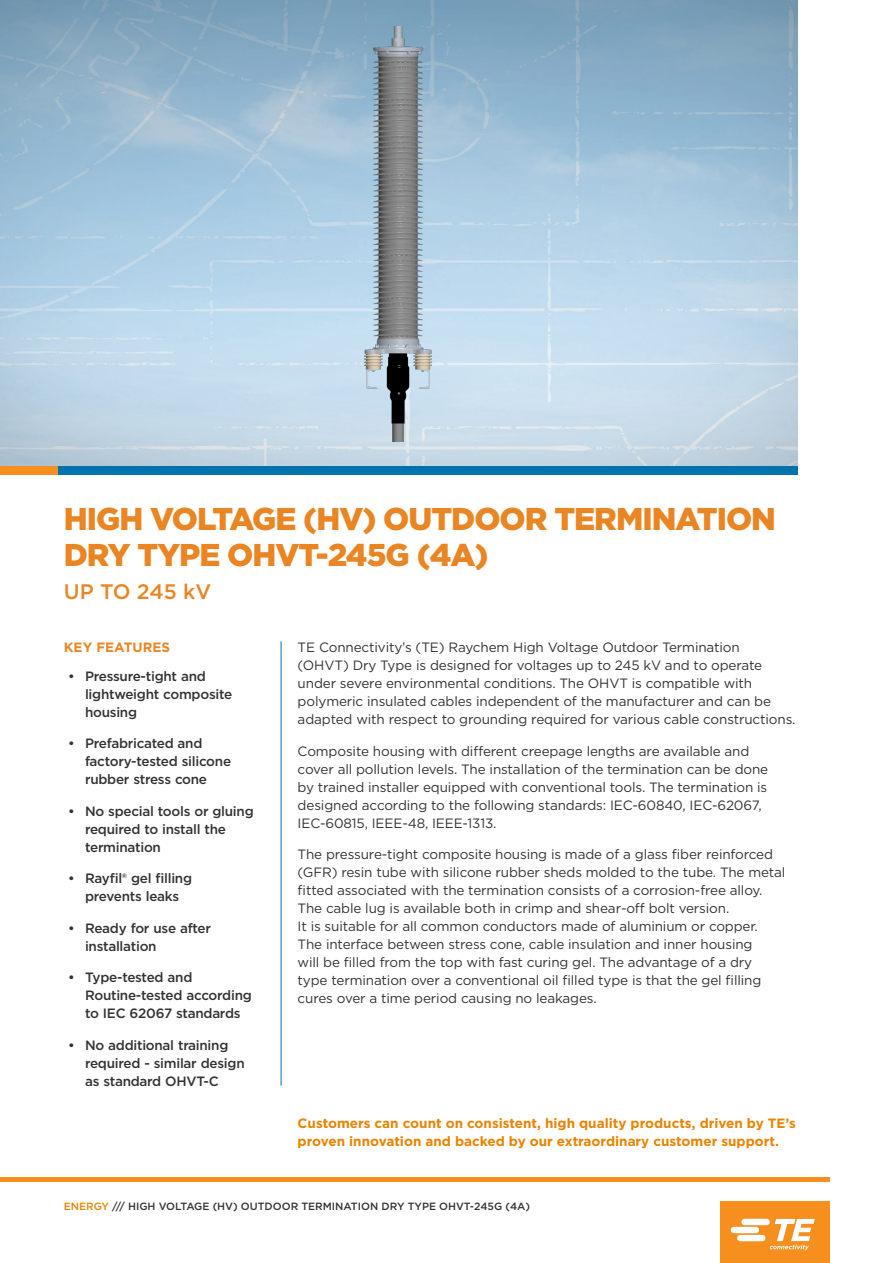
<style>
.page{position:relative;width:893px;height:1263px;background:#fff}
.page>*{position:absolute;margin:0;border:0;box-sizing:border-box;transform-origin:0 0}
.Cover_-_Main_Headlin{font:900 31.5px "Gotham";letter-spacing:-.03em;color:#e98523}
.Cover_-_Subhead{font:500 21px "Gotham";color:#e98523}
.Main_Body_Copy{font:13.5px/18px "Gotham";letter-spacing:-.01em;color:#323332}
.t1{font:500 13.5px/18px "Gotham";letter-spacing:-.02em;color:#323332}
.Cover_-_Closing_Copy{font:700 13.5px/18px "Gotham";color:#e98300}
.KEY_FEATURE__TITLE{font:700 13.5px "Gotham";color:#e98523}
.WP_Footer_Info{font:500 10.5px "Gotham";color:#323332}
.s1{color:#e98300}
</style>
<div class="page">
<img style="left:0;top:0;width:797px;height:466px">
<hr style="left:281px;top:641px;width:1px;height:445px;background:#0073ae">
<div style="left:0;top:466px;width:58px;height:9px;background:#f68f1e"></div>
<hr style="left:0;top:1177px;width:829px;height:4px;background:#f68f1e">
<div style="left:720px;top:1201px;width:109px;height:62px;background:#f68f1e"></div>
<svg style="left:731px;top:1219px;width:84px;height:31px"></svg>
<div style="left:58px;top:466px;width:739px;height:9px;background:#0073ae"></div>
<img style="left:365px;top:26px;width:67px;height:415px">
<p class="Cover_-_Main_Headlin" style="left:64px;top:497px;width:714px">HIGH VOLTAGE (HV) OUTDOOR TERMINATION</p>
<p class="Cover_-_Main_Headlin" style="left:64px;top:533px;width:426px">DRY TYPE OHVT-245G (4A)</p>
<p class="Cover_-_Subhead" style="left:64px;top:578px;width:149px">UP TO 245 kV</p>
<p class="KEY_FEATURE__TITLE" style="left:64px;top:638px;width:108px">KEY FEATURES</p>
<p class="Main_Body_Copy" style="left:298px;top:638px;width:499px">TE Connectivity’s (TE) Raychem High Voltage Outdoor Termination<br>(OHVT) Dry Type is designed for voltages up to 245 kV and to operate under severe environmental conditions. The OHVT is compatible with polymeric insulated cables independent of the manufacturer and can be adapted with respect to grounding required for various cable constructions.</p>
<p class="Main_Body_Copy" style="left:298px;top:742px;width:472px">Composite housing with different creepage lengths are available and cover all pollution levels. The installation of the termination can be done by trained installer equipped with conventional tools. The termination is designed according to the following standards: IEC-60840, IEC-62067, IEC-60815, IEEE-48, IEEE-1313.</p>
<p class="Main_Body_Copy" style="left:298px;top:845px;width:489px">The pressure-tight composite housing is made of a glass fiber reinforced (GFR) resin tube with silicone rubber sheds molded to the tube. The metal fitted associated with the termination consists of a corrosion-free alloy.<br>The cable lug is available both in crimp and shear-off bolt version.<br>It is suitable for all common conductors made of aluminium or copper.<br>The interface between stress cone, cable insulation and inner housing<br>will be filled from the top with fast curing gel. The advantage of a dry type termination over a conventional oil filled type is that the gel filling cures over a time period causing no leakages.</p>
<p class="t1" style="left:85px;top:667px;width:149px;text-indent:-17px">• Pressure-tight and lightweight composite housing</p>
<p class="t1" style="left:85px;top:734px;width:148px;text-indent:-17px">• Prefabricated and factory-tested silicone rubber stress cone</p>
<p class="t1" style="left:85px;top:802px;width:170px;text-indent:-17px">• No special tools or gluing required to install the termination</p>
<p class="t1" style="left:68px;top:869px;width:126px;text-align:center">• Rayfil® gel filling prevents leaks</p>
<p class="t1" style="left:85px;top:919px;width:128px;text-indent:-17px">• Ready for use after installation</p>
<p class="t1" style="left:85px;top:968px;width:168px;text-indent:-17px">• Type-tested and<br>Routine-tested according to IEC 62067 standards</p>
<p class="t1" style="left:85px;top:1036px;width:161px;text-indent:-17px">• No additional training required - similar design as standard OHVT-C</p>
<p class="Cover_-_Closing_Copy" style="left:298px;top:1114px;width:500px">Customers can count on consistent, high quality products, driven by TE’s proven innovation and backed by our extraordinary customer support.</p>
<p class="WP_Footer_Info" style="left:64px;top:1199px;width:468px"><span class="s1">ENERGY</span> /// HIGH VOLTAGE (HV) OUTDOOR TERMINATION DRY TYPE OHVT-245G (4A)</p>
</div>
